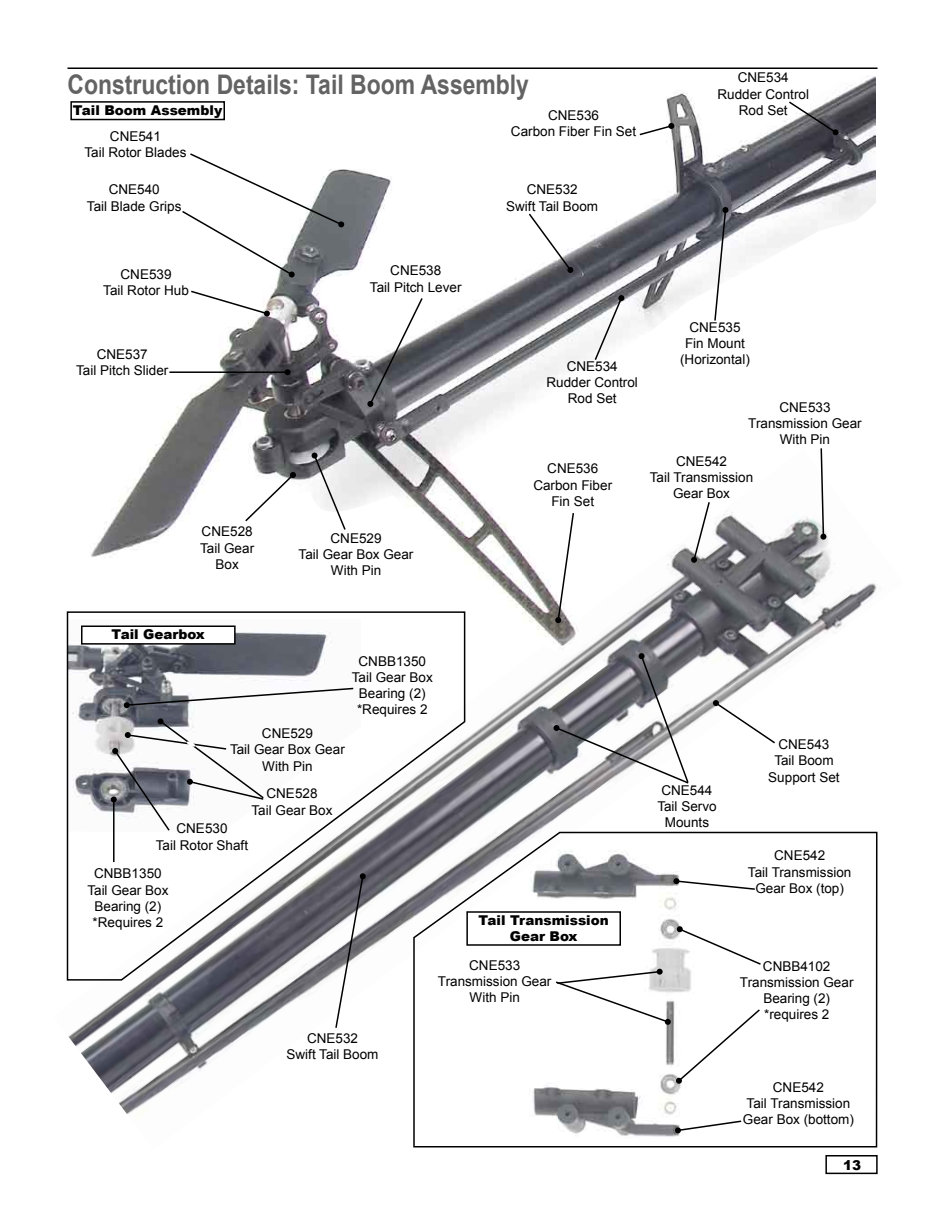
<style>
.page{position:relative;width:945px;height:1215px;background:#fff}
.page>*{position:absolute;margin:0;border:0;box-sizing:border-box;transform-origin:0 0}
.t1{font:700 27px "Arial";color:#636363;scale:.85 1}
.t2{font:13.5px/16.2px "Arial";color:#000;text-align:center}
.t3{font:900 13.5px/16.2px "Arial";color:#000;text-align:center}
</style>
<div class="page">
<img style="left:68px;top:586px;width:809px;height:529px">
<svg style="left:66px;top:611px;width:400px;height:370px"></svg>
<svg style="left:412px;top:831px;width:466px;height:317px"></svg>
<img style="left:78px;top:76px;width:798px;height:578px">
<hr style="left:68px;top:67px;width:809px;height:2px;background:#000">
<div style="left:825px;top:1155px;width:53px;height:19px;border:2px solid #000"></div>
<svg style="left:189px;top:290px;width:81px;height:27px"></svg>
<svg style="left:181px;top:152px;width:163px;height:125px"></svg>
<svg style="left:367px;top:296px;width:57px;height:111px"></svg>
<svg style="left:244px;top:472px;width:52px;height:51px"></svg>
<svg style="left:527px;top:212px;width:46px;height:61px"></svg>
<svg style="left:593px;top:295px;width:31px;height:67px"></svg>
<svg style="left:555px;top:511px;width:20px;height:112px"></svg>
<svg style="left:638px;top:123px;width:36px;height:13px"></svg>
<hr style="left:169px;top:371px;width:119px;height:2px;background:#000">
<svg style="left:285px;top:369px;width:6px;height:6px"></svg>
<svg style="left:713px;top:700px;width:64px;height:45px"></svg>
<svg style="left:334px;top:873px;width:32px;height:157px"></svg>
<svg style="left:554px;top:653px;width:136px;height:132px"></svg>
<svg style="left:691px;top:500px;width:20px;height:63px"></svg>
<svg style="left:820px;top:447px;width:6px;height:93px"></svg>
<svg style="left:312px;top:453px;width:35px;height:78px"></svg>
<svg style="left:713px;top:207px;width:16px;height:115px"></svg>
<svg style="left:787px;top:100px;width:51px;height:35px"></svg>
<svg style="left:124px;top:687px;width:231px;height:21px"></svg>
<hr style="left:113px;top:800px;width:2px;height:62px;background:#000">
<svg style="left:111px;top:718px;width:154px;height:114px"></svg>
<svg style="left:673px;top:878px;width:83px;height:13px"></svg>
<svg style="left:675px;top:1120px;width:68px;height:13px"></svg>
<svg style="left:554px;top:926px;width:208px;height:158px"></svg>
<div style="left:82px;top:626px;width:153px;height:18px;background:#fff"></div>
<div style="left:81px;top:625px;width:155px;height:20px;border:2px solid #000"></div>
<div style="left:467px;top:912px;width:153px;height:33px;background:#fff"></div>
<div style="left:71px;top:102px;width:153px;height:18px;background:#fff"></div>
<div style="left:70px;top:101px;width:155px;height:19px;border:2px solid #000"></div>
<h1 class="t1" style="left:68px;top:67px;width:545px">Construction Details: Tail Boom Assembly</h1>
<p class="t3" style="left:73px;top:101px;width:151px">Tail Boom Assembly</p>
<p class="t2" style="left:84px;top:129px;width:104px">CNE541<br>Tail Rotor Blades</p>
<p class="t2" style="left:87px;top:182px;width:96px">CNE540<br>Tail Blade Grips</p>
<p class="t2" style="left:511px;top:107px;width:127px">CNE536<br>Carbon Fiber Fin Set</p>
<p class="t2" style="left:506px;top:182px;width:94px">CNE532<br>Swift Tail Boom</p>
<p class="t2" style="left:717px;top:70px;width:93px">CNE534<br>Rudder Control<br>Rod Set</p>
<p class="t2" style="left:103px;top:266px;width:87px">CNE539<br>Tail Rotor Hub</p>
<p class="t2" style="left:76px;top:346px;width:94px">CNE537<br>Tail Pitch Slider</p>
<p class="t2" style="left:370px;top:263px;width:93px">CNE538<br>Tail Pitch Lever</p>
<p class="t2" style="left:200px;top:524px;width:56px">CNE528<br>Tail Gear<br>Box</p>
<p class="t2" style="left:299px;top:530px;width:116px">CNE529<br>Tail Gear Box Gear<br>With Pin</p>
<p class="t2" style="left:546px;top:358px;width:93px">CNE534<br>Rudder Control<br>Rod Set</p>
<p class="t2" style="left:533px;top:461px;width:80px">CNE536<br>Carbon Fiber<br>Fin Set</p>
<p class="t2" style="left:680px;top:319px;width:71px">CNE535<br>Fin Mount (Horizontal)</p>
<p class="t2" style="left:748px;top:399px;width:115px">CNE533<br>Transmission Gear<br>With Pin</p>
<p class="t2" style="left:650px;top:453px;width:105px">CNE542<br>Tail Transmission<br>Gear Box</p>
<p class="t3" style="left:112px;top:626px;width:95px">Tail Gearbox</p>
<p class="t2" style="left:352px;top:653px;width:83px">CNBB1350<br>Tail Gear Box<br>Bearing (2) *Requires 2</p>
<p class="t2" style="left:230px;top:725px;width:116px">CNE529<br>Tail Gear Box Gear<br>With Pin</p>
<p class="t2" style="left:252px;top:786px;width:83px">CNE528<br>Tail Gear Box</p>
<p class="t2" style="left:156px;top:821px;width:94px">CNE530<br>Tail Rotor Shaft</p>
<p class="t2" style="left:87px;top:866px;width:83px">CNBB1350<br>Tail Gear Box<br>Bearing (2) *Requires 2</p>
<p class="t2" style="left:287px;top:1030px;width:94px">CNE532<br>Swift Tail Boom</p>
<p class="t3" style="left:479px;top:911px;width:132px">Tail Transmission<br>Gear Box</p>
<p class="t2" style="left:438px;top:957px;width:115px">CNE533<br>Transmission Gear<br>With Pin</p>
<p class="t2" style="left:657px;top:782px;width:61px">CNE544<br>Tail Servo<br>Mounts</p>
<p class="t2" style="left:768px;top:737px;width:73px">CNE543<br>Tail Boom<br>Support Set</p>
<p class="t2" style="left:748px;top:848px;width:105px">CNE542<br>Tail Transmission<br>Gear Box (top)</p>
<p class="t2" style="left:740px;top:958px;width:115px">CNBB4102<br>Transmission Gear<br>Bearing (2) *requires 2</p>
<p class="t2" style="left:743px;top:1079px;width:113px">CNE542<br>Tail Transmission<br>Gear Box (bottom)</p>
<p class="t3" style="left:843px;top:1157px;width:20px">13</p>
</div>
